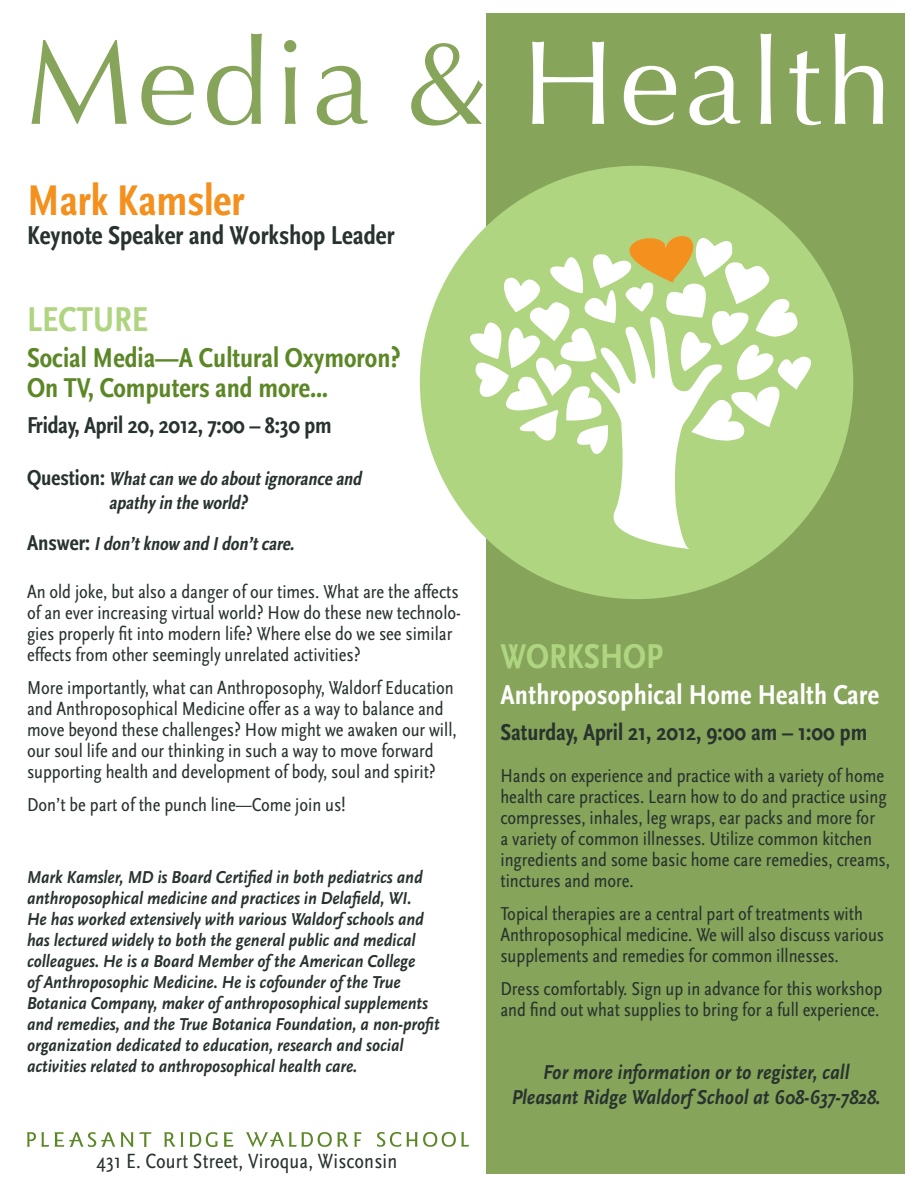
<style>
.page{position:relative;width:918px;height:1188px;background:#fff}
.page>*{position:absolute;margin:0;border:0;box-sizing:border-box;transform-origin:0 0}
.t1{font:120px "Optima";letter-spacing:.04em;color:#86a45a}
.t2{font:44.85px "Scala Sans Bold Con";color:#f4901d}
.t3{font:36px "Scala Sans Bold Con";color:#afd581}
.t4{font:28.5px/30px "Scala Sans Bold Con";color:#5c8727}
.t5{font:28.5px "Scala Sans Bold Con";letter-spacing:.01em;color:#fff}
.t6{font:27px "Scala Sans Bold Con";color:#28322f}
.t7{font:24px "Scala Sans Bold Con";color:#28322f}
.t8{font:21.45px "Scala Sans Regular Con";letter-spacing:.01em;color:#28322f}
.t9{font:italic 700 21px/25.5px "Scala Sans";color:#28322f;text-align:center;scale:.9 1}
.t10{font:19.5px/21px "Scala Sans Regular Con";color:#28322f}
.t11{font:italic 19.5px/24px "Scala Sans Bold Con";color:#28322f}
.t12{font:italic 700 18px/21px "Scala Sans";color:#28322f;scale:.9 1}
.s1{color:#fff}
.s2{font-style:normal;font-size:22.5px}
</style>
<div class="page">
<div style="left:486px;top:14px;width:418px;height:1160px;background:#86a45a"></div>
<img style="left:27px;top:1133px;width:442px;height:14px">
<div style="left:420px;top:166px;width:433px;height:433px;background:#afd581;border-radius:50%"></div>
<img style="left:471px;top:239px;width:339px;height:310px">
<img style="left:626px;top:236px;width:70px;height:48px">
<h1 class="t1" style="left:26px;top:13px;width:868px">Media &amp; <span class="s1">Health</span></h1>
<h2 class="t2" style="left:27px;top:176px;width:219px">Mark Kamsler</h2>
<h3 class="t6" style="left:27px;top:220px;width:369px">Keynote Speaker and Workshop Leader</h3>
<h3 class="t3" style="left:27px;top:300px;width:123px">LECTURE</h3>
<h3 class="t4" style="left:27px;top:343px;width:375px">Social Media—A Cultural Oxymoron?<br>On TV, Computers and more…</h3>
<p class="t7" style="left:27px;top:412px;width:306px">Friday, April 20, 2012, 7:00 – 8:30 pm</p>
<p class="t11" style="left:109px;top:468px;width:258px;text-indent:-82px"><span class="s2">Q u e s t i o n :</span> Whatcan we do aboutignorance and apathy in the world?</p>
<p class="t11" style="left:27px;top:532px;width:273px"><span class="s2">A n s w e r :</span> Idon’tknow and Idon’tcare.</p>
<p class="t10" style="left:27px;top:582px;width:435px">An old joke, but also a danger of our times. What are the affects of an ever increasing virtual world? How do these new technolo&shy;gies properly fit into modern life? Where else do we see similar effects from other seemingly unrelated activities?</p>
<p class="t10" style="left:27px;top:678px;width:431px">More importantly, what can Anthroposophy, Waldorf Education and Anthroposophical Medicine offer as a way to balance and move beyond these challenges? How might we awaken our will, our soul life and our thinking in such a way to move forward supporting health and development of body, soul and spirit?</p>
<p class="t10" style="left:27px;top:795px;width:320px">Don’t be part of the punch line—Come join us!</p>
<p class="t12" style="left:27px;top:867px;width:460px">Mark Kamsler, MD is Board Certified in both pediatrics and anthroposophical medicine and practices in Delafield, WI.<br>He has worked extensively with various Waldorf schools and has lectured widely to both the general public and medical colleagues. He is a Board Member of the American College<br>of Anthroposophic Medicine. He is cofounder of the True Botanica Company, maker of anthroposophical supplements and remedies, and the True Botanica Foundation, a non-profit organization dedicated to education, research and social activities related to anthroposophical health care.</p>
<p class="t8" style="left:96px;top:1149px;width:302px">431 E. Court Street, Viroqua, Wisconsin</p>
<h3 class="t3" style="left:500px;top:637px;width:45px">Works</h3>
<h3 class="t3" style="left:600px;top:637px;width:64px">hop</h3>
<h3 class="t5" style="left:500px;top:679px;width:380px">Anthroposophical Home Health Care</h3>
<p class="t7" style="left:500px;top:719px;width:368px">Saturday, April 21, 2012, 9:00 am – 1:00 pm</p>
<p class="t10" style="left:500px;top:765px;width:391px">Hands on experience and practice with a variety of home health care practices. Learn how to do and practice using compresses, inhales, leg wraps, ear packs and more for<br>a variety of common illnesses. Utilize common kitchen ingredients and some basic home care remedies, creams, tinctures and more.</p>
<p class="t10" style="left:500px;top:903px;width:385px">Topical therapies are a central part of treatments with<br>Anthroposophical medicine. We will also discuss various supplements and remedies for common illnesses.</p>
<p class="t10" style="left:500px;top:978px;width:383px">Dress comfortably. Sign up in advance for this workshop and find out what supplies to bring for a full experience.</p>
<p class="t9" style="left:512px;top:1060px;width:411px">For more information or to register, call<br>Pleasant Ridge Waldorf School at 608-637-7828.</p>
</div>
